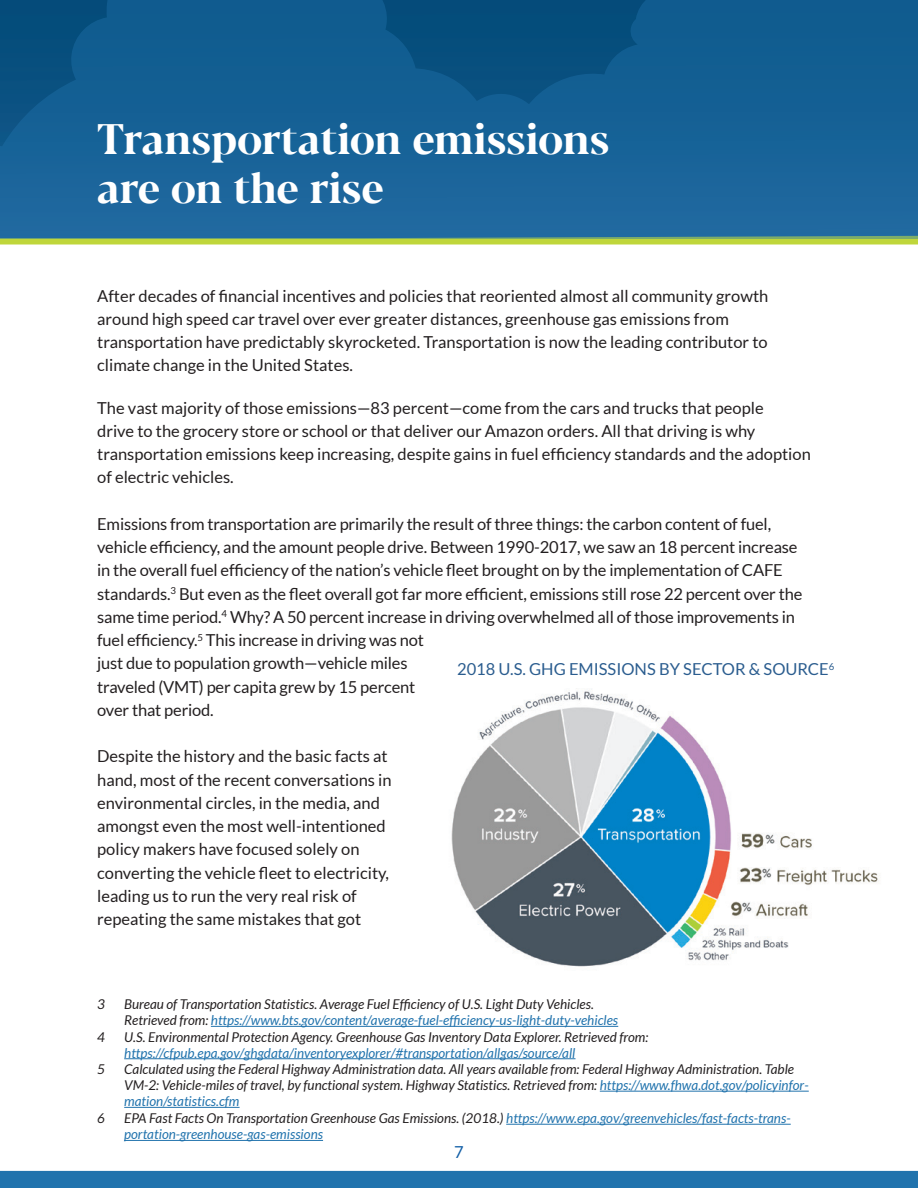
<style>
.page{position:relative;width:918px;height:1188px;background:#fff}
.page>*{position:absolute;margin:0;border:0;box-sizing:border-box;transform-origin:0 0}
.Heading_3{font:700 42.45px/48.9px "Blacker Display";color:#fff}
.t1{font:16.5px/23.2px "Lato";color:#231f20}
.t2{font:16.5px "Lato";color:#2b5d8f}
.t3{font:16.5px "Lato";color:#115ea6}
.Footnotes{font:italic 13.5px/16.2px "Lato";color:#231f20}
.Footnotes-2{font:italic 13.5px/16.2px "Lato";color:#2173ad}
.s1{color:#2173ad}
.s2{color:#231f20}
</style>
<div class="page">
<div style="left:0;top:1171px;width:918px;height:17px;background:#2173ad"></div>
<svg style="left:0;top:0;width:605px;height:63px;background:#0a5485"></svg>
<svg style="left:605px;top:0;width:313px;height:63px;background:#0f5b8e"></svg>
<svg style="left:0;top:63px;width:918px;height:182px;background:#1e6694"></svg>
<hr style="left:211px;top:1026px;width:407px;height:1px;background:#2173ad">
<hr style="left:124px;top:1058px;width:452px;height:1px;background:#2173ad">
<hr style="left:600px;top:1091px;width:209px;height:1px;background:#2173ad">
<hr style="left:124px;top:1107px;width:116px;height:1px;background:#2173ad">
<img style="left:451px;top:689px;width:429px;height:278px">
<hr style="left:506px;top:1124px;width:285px;height:1px;background:#2173ad">
<hr style="left:124px;top:1140px;width:199px;height:1px;background:#2173ad">
<p class="Heading_3" style="left:97px;top:116px;width:514px">Transportation emissions are on the rise</p>
<p class="t1" style="left:97px;top:284px;width:673px">After decades of financial incentives and policies that reoriented almost all community growth around high speed car travel over ever greater distances, greenhouse gas emissions from transportation have predictably skyrocketed. Transportation is now the leading contributor to climate change in the United States.</p>
<p class="t1" style="left:97px;top:396px;width:715px">The vast majority of those emissions—83 percent—come from the cars and trucks that people<br>drive to the grocery store or school or that deliver our Amazon orders. All that driving is why transportation emissions keep increasing, despite gains in fuel efficiency standards and the adoption of electric vehicles.</p>
<p class="t1" style="left:97px;top:512px;width:707px">Emissions from transportation are primarily the result of three things: the carbon content of fuel, vehicle efficiency, and the amount people drive. Between 1990-2017, we saw an 18 percent increase in the overall fuel efficiency of the nation’s vehicle fleet brought on by the implementation of CAFE standards.<sup>3</sup> But even as the fleet overall got far more efficient, emissions still rose 22 percent over the same time period.<sup>4</sup> Why? A 50 percent increase in driving overwhelmed all of those improvements in fuel efficiency.<sup>5</sup> This increase in driving was not<br>just due to population growth—vehicle miles<br>traveled (VMT) per capita grew by 15 percent<br>over that period.</p>
<p class="t1" style="left:97px;top:745px;width:296px">Despite the history and the basic facts at hand, most of the recent conversations in environmental circles, in the media, and amongst even the most well-intentioned policy makers have focused solely on converting the vehicle fleet to electricity, leading us to run the very real risk of repeating the same mistakes that got</p>
<p class="t2" style="left:457px;top:660px;width:379px">2018 U.S. GHG EMISSIONS BY SECTOR &amp; SOURCE<sup>6</sup></p>
<p class="Footnotes" style="left:97px;top:997px;width:9px">3</p>
<p class="Footnotes" style="left:124px;top:997px;width:496px">Bureau of Transportation Statistics. Average Fuel Efficiency of U.S. Light Duty Vehicles.<br>Retrieved from: <span class="s1">https://www.bts.gov/content/average-fuel-efficiency-us-light-duty-vehicles</span></p>
<p class="Footnotes" style="left:97px;top:1029px;width:9px">4</p>
<p class="Footnotes" style="left:124px;top:1029px;width:526px">U.S. Environmental Protection Agency. Greenhouse Gas Inventory Data Explorer. Retrieved from: <span class="s1">https://cfpub.epa.gov/ghgdata/inventoryexplorer/#transportation/allgas/source/all</span></p>
<p class="Footnotes" style="left:97px;top:1061px;width:9px">5</p>
<p class="Footnotes" style="left:124px;top:1061px;width:686px">Calculated using the Federal Highway Administration data. All years available from: Federal Highway Administration. Table<br>VM-2: Vehicle-miles of travel, by functional system. Highway Statistics. Retrieved from: <span class="s1">https://www.fhwa.dot.gov/policyinfor&shy;mation/statistics.cfm</span></p>
<p class="Footnotes" style="left:97px;top:1111px;width:9px">6</p>
<p class="Footnotes-2" style="left:124px;top:1111px;width:668px"><span class="s2">EPA Fast Facts On Transportation Greenhouse Gas Emissions. (2018.)</span> https://www.epa.gov/greenvehicles/fast-facts-trans&shy;portation-greenhouse-gas-emissions</p>
<p class="t3" style="left:454px;top:1143px;width:11px">7</p>
</div>
